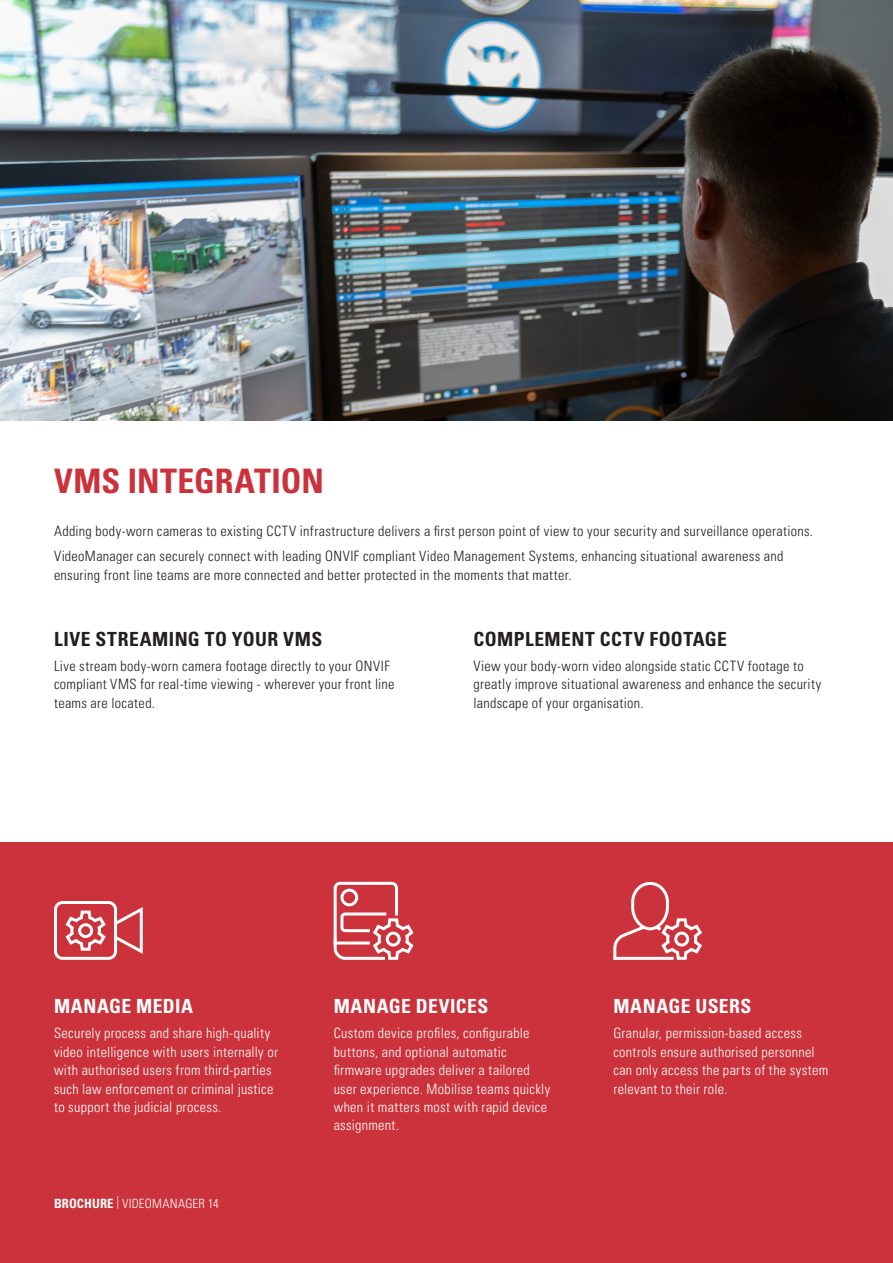
<style>
.page{position:relative;width:893px;height:1263px;background:#fff}
.page>*{position:absolute;margin:0;border:0;box-sizing:border-box;transform-origin:0 0}
.Body_Text{font:700 condensed 33.75px "Univers LT Pro";color:#cb323b}
.Body_Text-2{font:700 condensed 19.5px "Univers LT Pro";letter-spacing:.025em;color:#231f20}
.Body_Text-3{font:700 condensed 19.5px "Univers LT Pro";letter-spacing:.02em;color:#fff}
.Body_Text-4{font:300 condensed 14.25px/18.3px "Univers LT Pro";letter-spacing:.025em;color:#231f20}
.Body_Text-5{font:300 condensed 14.25px/18.5px "Univers LT Pro";letter-spacing:.025em;color:#fff}
.t1{font:300 condensed 12.75px "Univers LT Pro";letter-spacing:.015em;color:#fff}
.s1{font-weight:700}
</style>
<div class="page">
<div style="left:0;top:843px;width:893px;height:420px;background:#cb323b"></div>
<img style="left:0;top:0;width:893px;height:421px">
<svg style="left:333px;top:881px;width:81px;height:79px"></svg>
<div style="left:386px;top:932px;width:15px;height:14px;border:3px solid #fff;border-radius:50%"></div>
<svg style="left:613px;top:882px;width:89px;height:78px"></svg>
<div style="left:674px;top:931px;width:15px;height:15px;border:3px solid #fff;border-radius:50%"></div>
<svg style="left:54px;top:901px;width:89px;height:59px"></svg>
<p class="Body_Text" style="left:54px;top:460px;width:271px">VMS INTEGRATION</p>
<p class="Body_Text-4" style="left:54px;top:521px;width:760px">Adding body-worn cameras to existing CCTV infrastructure delivers a first person point of view to your security and surveillance operations.</p>
<p class="Body_Text-4" style="left:54px;top:546px;width:731px">VideoManager can securely connect with leading ONVIF compliant Video Management Systems, enhancing situational awareness and ensuring front line teams are more connected and better protected in the moments that matter.</p>
<p class="Body_Text-2" style="left:54px;top:627px;width:270px">LIVE STREAMING TO YOUR VMS</p>
<p class="Body_Text-4" style="left:54px;top:656px;width:342px">Live stream body-worn camera footage directly to your ONVIF compliant VMS for real-time viewing - wherever your front line teams are located.</p>
<p class="Body_Text-2" style="left:473px;top:627px;width:255px">COMPLEMENT CCTV FOOTAGE</p>
<p class="Body_Text-4" style="left:473px;top:656px;width:349px">View your body-worn video alongside static CCTV footage to greatly improve situational awareness and enhance the security landscape of your organisation.</p>
<p class="Body_Text-3" style="left:54px;top:994px;width:141px">MANAGE MEDIA</p>
<p class="Body_Text-5" style="left:54px;top:1023px;width:225px">Securely process and share high-quality video intelligence with users internally or with authorised users from third-parties such law enforcement or criminal justice to support the judicial process.</p>
<p class="t1" style="left:54px;top:1195px;width:166px"><span class="s1">BROCHURE</span> | VIDEOMANAGER 14</p>
<p class="Body_Text-3" style="left:334px;top:994px;width:156px">MANAGE DEVICES</p>
<p class="Body_Text-5" style="left:334px;top:1023px;width:218px">Custom device profiles, configurable buttons, and optional automatic firmware upgrades deliver a tailored user experience. Mobilise teams quickly when it matters most with rapid device assignment.</p>
<p class="Body_Text-3" style="left:613px;top:994px;width:139px">MANAGE USERS</p>
<p class="Body_Text-5" style="left:613px;top:1023px;width:216px">Granular, permission-based access controls ensure authorised personnel can only access the parts of the system relevant to their role.</p>
</div>
